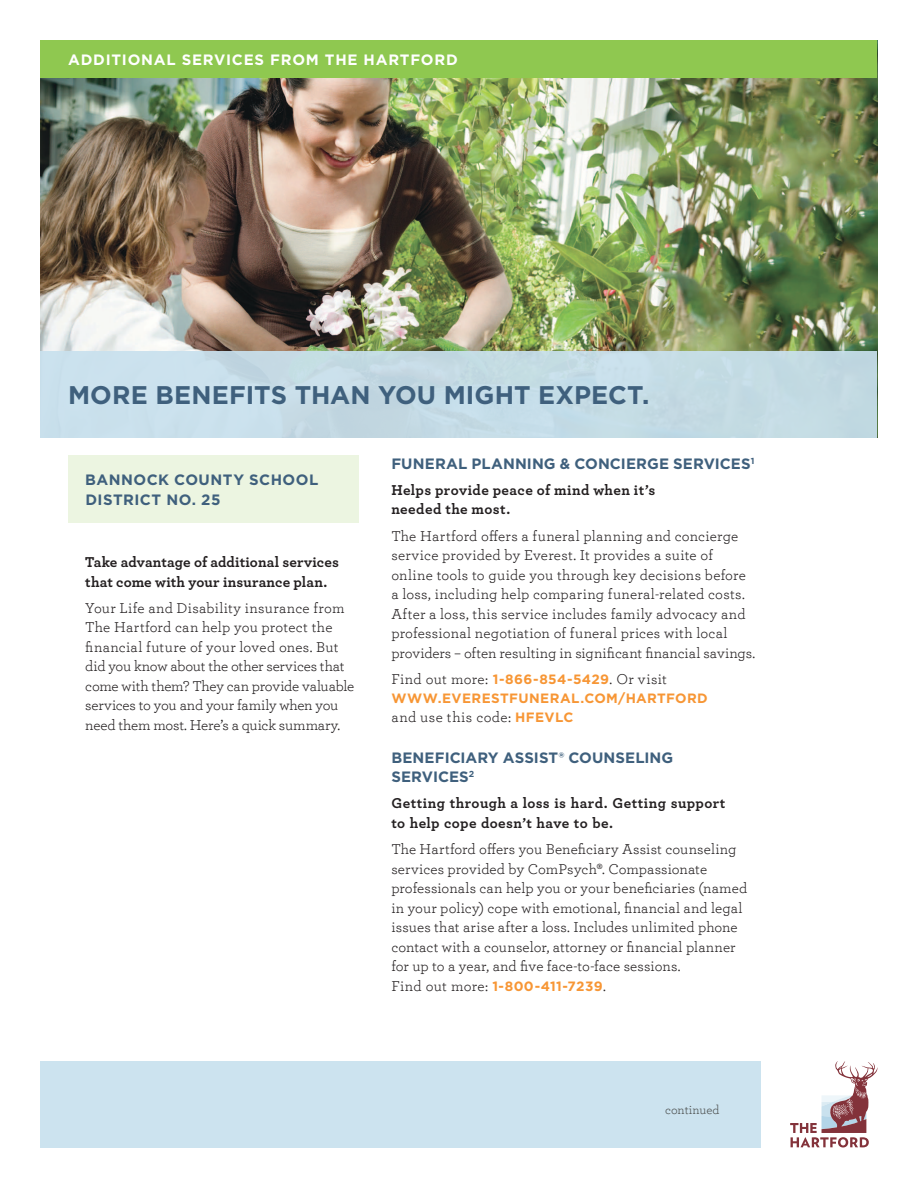
<style>
.page{position:relative;width:918px;height:1188px;background:#fff}
.page>*{position:absolute;margin:0;border:0;box-sizing:border-box;transform-origin:0 0}
.t1{font:700 25.5px "Gotham";letter-spacing:.005em;color:#3f607d}
.t2{font:15px/19.5px "Archer";letter-spacing:.01em;color:#231f20}
.t3{font:700 15px/19.5px "Archer";letter-spacing:.02em;color:#231f20}
.t4{font:700 15px/19.5px "Gotham";letter-spacing:.01em;color:#3f607d}
.t5{font:700 15px "Gotham";letter-spacing:.05em;color:#fff}
.t6{font:700 15px/19.5px "Gotham";letter-spacing:.035em;color:#3f607d}
.t7{font:15px "Archer";letter-spacing:.03em;color:#231f20}
.t8{font:700 13.5px "Gotham";letter-spacing:.03em;color:#f79635}
.t9{font:12.75px "Archer";color:#4a4d4c}
.s1{font-family:"Gotham";font-weight:700;font-size:13.5px;color:#f79635}
.s2{font-family:"Archer";font-weight:400;font-size:15px;color:#231f20}
</style>
<div class="page">
<img style="left:40px;top:78px;width:838px;height:273px">
<div style="left:68px;top:455px;width:291px;height:68px;background:#ecf5e1"></div>
<div style="left:40px;top:40px;width:838px;height:38px;background:#8fc850"></div>
<div style="left:40px;top:351px;width:838px;height:86px;background:#c5dce5"></div>
<div style="left:40px;top:1061px;width:721px;height:87px;background:#c9e1ee"></div>
<svg style="left:790px;top:1061px;width:88px;height:87px"></svg>
<p class="t5" style="left:68px;top:50px;width:391px">ADDITIONAL SERVICES FROM THE HARTFORD</p>
<h1 class="t1" style="left:68px;top:378px;width:583px">MORE BENEFITS THAN YOU MIGHT EXPECT.</h1>
<p class="t6" style="left:85px;top:470px;width:234px">BANNOCK COUNTY SCHOOL<br>DISTRICT NO. 25</p>
<p class="t3" style="left:85px;top:551px;width:255px">Take advantage of additional services that come with your insurance plan.</p>
<p class="t2" style="left:85px;top:597px;width:270px">Your Life and Disability insurance from The Hartford can help you protect the financial future of your loved ones. But did you know about the other services that come with them? They can provide valuable services to you and your family when you need them most. Here’s a quick summary.</p>
<p class="t4" style="left:391px;top:454px;width:365px">FUNERAL PLANNING &amp; CONCIERGE SERVICES<sup>1</sup></p>
<p class="t3" style="left:391px;top:479px;width:265px">Helps provide peace of mind when it’s needed the most.</p>
<p class="t2" style="left:391px;top:525px;width:365px">The Hartford offers a funeral planning and concierge service provided by Everest. It provides a suite of online tools to guide you through key decisions before a loss, including help comparing funeral-related costs.<br>After a loss, this service includes family advocacy and professional negotiation of funeral prices with local providers – often resulting in significant financial savings.</p>
<p class="t2" style="left:391px;top:668px;width:277px">Find out more: <span class="s1">1-866-854-5429</span>. Or visit</p>
<p class="t8" style="left:391px;top:690px;width:318px">WWW.EVERESTFUNERAL.COM/HARTFORD</p>
<p class="t7" style="left:392px;top:707px;width:135px">and use this code: <span class="s1">HFEVLC</span></p>
<p class="t4" style="left:391px;top:748px;width:283px">BENEFICIARY ASSIST® COUNSELING<br>SERVICES<sup>2</sup></p>
<p class="t3" style="left:391px;top:793px;width:336px">Getting through a loss is hard. Getting support to help cope doesn’t have to be.</p>
<p class="t2" style="left:391px;top:839px;width:357px">The Hartford offers you Beneficiary Assist counseling services provided by ComPsych®. Compassionate professionals can help you or your beneficiaries (named in your policy) cope with emotional, financial and legal issues that arise after a loss. Includes unlimited phone contact with a counselor, attorney or financial planner for up to a year, and five face-to-face sessions.</p>
<p class="t8" style="left:391px;top:978px;width:216px"><span class="s2">Find out more:</span> 1-800-411-7239<span class="s2">.</span></p>
<p class="t9" style="left:665px;top:1101px;width:56px">continued</p>
</div>
